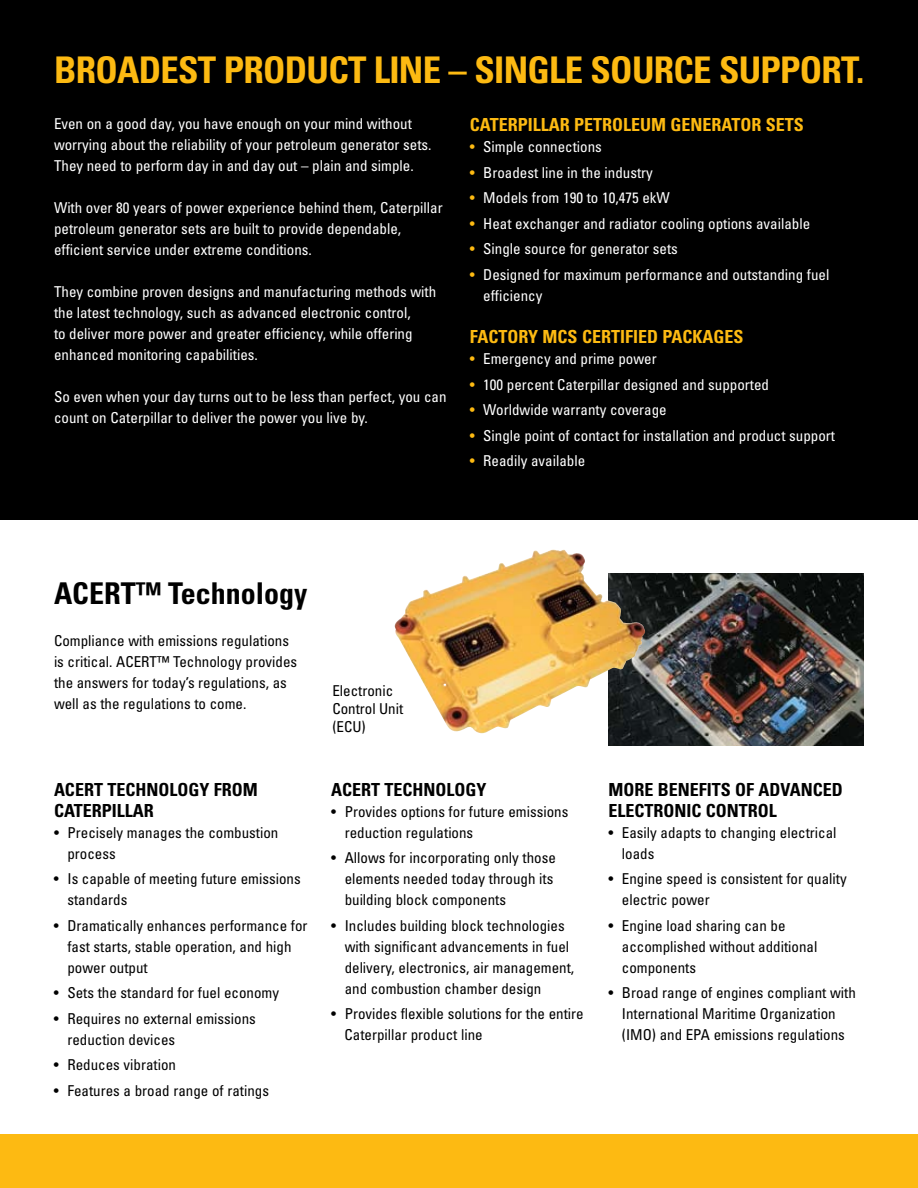
<style>
.page{position:relative;width:918px;height:1188px;background:#fff}
.page>*{position:absolute;margin:0;border:0;box-sizing:border-box;transform-origin:0 0}
.t1{font:700 condensed 36.75px "Univers";letter-spacing:-.02em;color:#fdba12}
.t2{font:700 condensed 30px "Univers";color:#000}
.t3{font:700 condensed 18px/21px "Univers";color:#000}
.t4{font:700 condensed 18px "Univers";color:#fdba12}
.t5{font:condensed 15px/21px "Univers";color:#000}
.t6{font:condensed 15px/21px "Univers";color:#fff}
.s1{color:#fdba12}
</style>
<div class="page">
<div style="left:0;top:0;width:918px;height:520px;background:#000"></div>
<img style="left:608px;top:573px;width:256px;height:173px">
<img style="left:394px;top:549px;width:251px;height:185px">
<div style="left:0;top:1134px;width:918px;height:54px;background:#fdba12"></div>
<h1 class="t1" style="left:54px;top:48px;width:812px">BROADEST PRODUCT LINE – SINGLE SOURCE SUPPORT.</h1>
<p class="t6" style="left:54px;top:113px;width:379px">Even on a good day, you have enough on your mind without worrying about the reliability of your petroleum generator sets.<br>They need to perform day in and day out – plain and simple.</p>
<p class="t6" style="left:54px;top:197px;width:390px">With over 80 years of power experience behind them, Caterpillar petroleum generator sets are built to provide dependable, efficient service under extreme conditions.</p>
<p class="t6" style="left:54px;top:281px;width:384px">They combine proven designs and manufacturing methods with the latest technology, such as advanced electronic control,<br>to deliver more power and greater efficiency, while offering enhanced monitoring capabilities.</p>
<p class="t6" style="left:54px;top:386px;width:394px">So even when your day turns out to be less than perfect, you can count on Caterpillar to deliver the power you live by.</p>
<p class="t4" style="left:470px;top:114px;width:336px">CATERPILLAR PETROLEUM GENERATOR SETS</p>
<p class="t6" style="left:470px;top:136px;width:134px"><span class="s1">•</span> Simple connections</p>
<p class="t6" style="left:470px;top:162px;width:185px"><span class="s1">•</span> Broadest line in the industry</p>
<p class="t6" style="left:470px;top:187px;width:202px"><span class="s1">•</span> Models from 190 to 10,475 ekW</p>
<p class="t6" style="left:470px;top:213px;width:342px"><span class="s1">•</span> Heat exchanger and radiator cooling options available</p>
<p class="t6" style="left:470px;top:238px;width:210px"><span class="s1">•</span> Single source for generator sets</p>
<p class="t6" style="left:483px;top:264px;width:348px;text-indent:-14px"><span class="s1">•</span> Designed for maximum performance and outstanding fuel efficiency</p>
<p class="t4" style="left:470px;top:326px;width:275px">FACTORY MCS CERTIFIED PACKAGES</p>
<p class="t6" style="left:470px;top:348px;width:188px"><span class="s1">•</span> Emergency and prime power</p>
<p class="t6" style="left:470px;top:373px;width:301px"><span class="s1">•</span> 100 percent Caterpillar designed and supported</p>
<p class="t6" style="left:470px;top:399px;width:198px"><span class="s1">•</span> Worldwide warranty coverage</p>
<p class="t6" style="left:470px;top:425px;width:367px"><span class="s1">•</span> Single point of contact for installation and product support</p>
<p class="t6" style="left:470px;top:450px;width:117px"><span class="s1">•</span> Readily available</p>
<h2 class="t2" style="left:54px;top:575px;width:255px">ACERT™ TECHNOLOGY</h2>
<p class="t5" style="left:54px;top:630px;width:245px">Compliance with emissions regulations is critical. ACERT™ Technology provides the answers for today’s regulations, as well as the regulations to come.</p>
<p class="t3" style="left:54px;top:779px;width:31px">ACERT</p>
<p class="t3" style="left:54px;top:779px;width:205px;text-indent:53px">TECH NOLOGY FROM<br>CATERPILLAR</p>
<p class="t5" style="left:67px;top:822px;width:212px;text-indent:-13px">• Precisely manages the combustion process</p>
<p class="t5" style="left:67px;top:868px;width:235px;text-indent:-13px">• Is capable of meeting future emissions standards</p>
<p class="t5" style="left:67px;top:915px;width:242px;text-indent:-13px">• Dramatically enhances performance for fast starts, stable operation, and high power output</p>
<p class="t5" style="left:54px;top:982px;width:227px">• Sets the standard for fuel economy</p>
<p class="t5" style="left:67px;top:1008px;width:190px;text-indent:-13px">• Requires no external emissions reduction devices</p>
<p class="t5" style="left:54px;top:1054px;width:124px">• Reduces vibration</p>
<p class="t5" style="left:54px;top:1080px;width:217px">• Features a broad range of ratings</p>
<p class="t5" style="left:332px;top:682px;width:72px;line-height:18px">Electronic<br>Control Unit (ECU)</p>
<p class="t3" style="left:331px;top:779px;width:31px">ACERT</p>
<p class="t3" style="left:385px;top:779px;width:104px">TECH NOLOGY</p>
<p class="t5" style="left:345px;top:801px;width:225px;text-indent:-13px">• Provides options for future emissions reduction regulations</p>
<p class="t5" style="left:345px;top:847px;width:213px;text-indent:-13px">• Allows for incorporating only those elements needed today through its building block components</p>
<p class="t5" style="left:345px;top:915px;width:231px;text-indent:-14px">• Includes building block technologies with significant advancements in fuel delivery, electronics, air management, and combustion chamber design</p>
<p class="t5" style="left:345px;top:1003px;width:241px;text-indent:-13px">• Provides flexible solutions for the entire<br>Caterpillar product line</p>
<p class="t3" style="left:608px;top:779px;width:234px">MORE BENEFITS OF ADVANCED<br>ELECTRONIC CONTROL</p>
<p class="t5" style="left:622px;top:822px;width:216px;text-indent:-13px">• Easily adapts to changing electrical loads</p>
<p class="t5" style="left:622px;top:868px;width:226px;text-indent:-13px">• Engine speed is consistent for quality electric power</p>
<p class="t5" style="left:622px;top:915px;width:197px;text-indent:-13px">• Engine load sharing can be accomplished without additional components</p>
<p class="t5" style="left:608px;top:982px;width:249px;text-align:center">• Broad range of engines compliant with<br>International Maritime Organization (IMO) and EPA emissions regulations</p>
</div>
